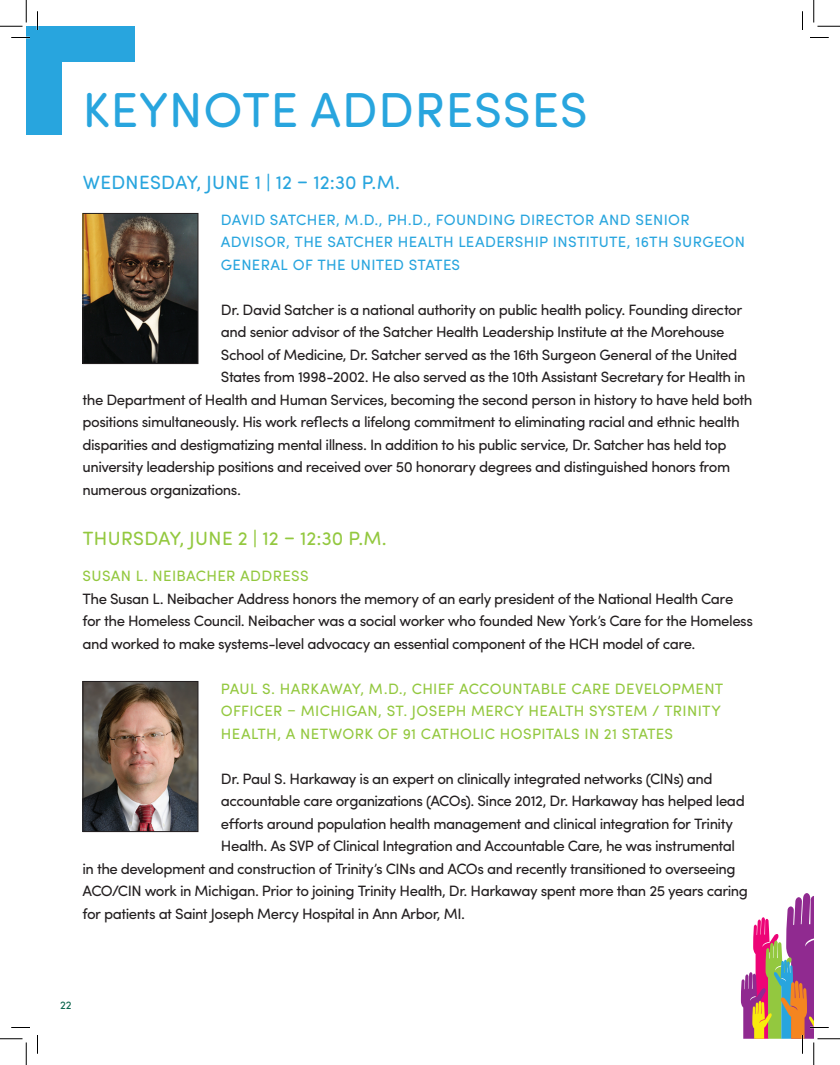
<style>
.page{position:relative;width:840px;height:1065px;background:#fff}
.page>*{position:absolute;margin:0;border:0;box-sizing:border-box;transform-origin:0 0}
.t1{font:49.25px "Sofia Pro Soft";letter-spacing:.02em;color:#28a5de}
.t2{font:19.25px "Sofia Pro Soft";letter-spacing:.02em;color:#28a5de}
.t3{font:19.25px "Sofia Pro Soft";letter-spacing:.02em;color:#93c83f}
.t4{font:15px/22.5px "Sofia Pro";letter-spacing:-.035em;color:#231f20}
.t5{font:15px/22.5px "Sofia Pro";letter-spacing:.02em;color:#93c83f}
.t6{font:15px/22.5px "Sofia Pro";letter-spacing:.02em;color:#28a5de}
.t7{font:11.25px "Sofia Pro Soft";color:#0d664e}
</style>
<div class="page">
<img style="left:85px;top:215px;width:111px;height:147px">
<div style="left:83px;top:213px;width:115px;height:151px;border:1px solid #231f20"></div>
<img style="left:85px;top:683px;width:111px;height:147px">
<div style="left:83px;top:681px;width:115px;height:151px;border:1px solid #231f20"></div>
<div style="left:26px;top:26px;width:109px;height:35px;background:#28a5de"></div>
<div style="left:26px;top:26px;width:35px;height:109px;background:#28a5de"></div>
<svg style="left:11px;top:37px;width:19px;height:1px"></svg>
<svg style="left:810px;top:37px;width:19px;height:1px"></svg>
<svg style="left:11px;top:1027px;width:19px;height:1px"></svg>
<svg style="left:37px;top:11px;width:1px;height:19px"></svg>
<svg style="left:37px;top:1035px;width:1px;height:19px"></svg>
<svg style="left:802px;top:11px;width:1px;height:19px"></svg>
<svg style="left:0;top:0;width:27px;height:27px"></svg>
<svg style="left:0;top:1039px;width:27px;height:26px"></svg>
<svg style="left:814px;top:0;width:26px;height:27px"></svg>
<svg style="left:741px;top:893px;width:99px;height:172px"></svg>
<h1 class="t1" style="left:83px;top:77px;width:506px">KEYNOTE ADDRESSES</h1>
<p class="t2" style="left:83px;top:169px;width:319px">WEDNESDAY, JUNE 1 | 12 – 12:30 P.M.</p>
<p class="t6" style="left:221px;top:207px;width:526px">DAVID SATCHER, M.D., PH.D., FOUNDING DIRECTOR AND SENIOR<br>ADVISOR, THE SATCHER HEALTH LEADERSHIP INSTITUTE, 16TH SURGEON<br>GENERAL OF THE UNITED STATES</p>
<p class="t4" style="left:221px;top:297px;width:523px">Dr. David Satcher is a national authority on public health policy. Founding director</p>
<p class="t4" style="left:221px;top:320px;width:505px">and senior advisor of the Satcher Health Leadership Institute at the Morehouse</p>
<p class="t4" style="left:221px;top:342px;width:518px">School of Medicine, Dr. Satcher served as the 16th Surgeon General of the United</p>
<p class="t4" style="left:221px;top:365px;width:526px">States from 1998-2002. He also served as the 10th Assistant Secretary for Health in</p>
<p class="t4" style="left:83px;top:387px;width:672px">the Department of Health and Human Services, becoming the second person in history to have held both</p>
<p class="t4" style="left:83px;top:410px;width:659px">positions simultaneously. His work reflects a lifelong commitment to eliminating racial and ethnic health</p>
<p class="t4" style="left:83px;top:432px;width:646px">disparities and destigmatizing mental illness. In addition to his public service, Dr. Satcher has held top</p>
<p class="t4" style="left:83px;top:455px;width:649px">university leadership positions and received over 50 honorary degrees and distinguished honors from</p>
<p class="t4" style="left:83px;top:477px;width:160px">numerous organizations.</p>
<p class="t3" style="left:83px;top:525px;width:305px">THURSDAY, JUNE 2 | 12 – 12:30 P.M.</p>
<p class="t5" style="left:83px;top:564px;width:228px">SUSAN L. NEIBACHER ADDRESS</p>
<p class="t4" style="left:83px;top:586px;width:672px">The Susan L. Neibacher Address honors the memory of an early president of the National Health Care for the Homeless Council. Neibacher was a social worker who founded New York’s Care for the Homeless and worked to make systems-level advocacy an essential component of the HCH model of care.</p>
<p class="t5" style="left:221px;top:676px;width:504px">PAUL S. HARKAWAY, M.D., CHIEF ACCOUNTABLE CARE DEVELOPMENT<br>OFFICER – MICHIGAN, ST. JOSEPH MERCY HEALTH SYSTEM / TRINITY<br>HEALTH, A NETWORK OF 91 CATHOLIC HOSPITALS IN 21 STATES</p>
<p class="t4" style="left:221px;top:766px;width:493px">Dr. Paul S. Harkaway is an expert on clinically integrated networks (CINs) and</p>
<p class="t4" style="left:221px;top:789px;width:525px">accountable care organizations (ACOs). Since 2012, Dr. Harkaway has helped lead</p>
<p class="t4" style="left:221px;top:811px;width:514px">efforts around population health management and clinical integration for Trinity</p>
<p class="t4" style="left:221px;top:834px;width:516px">Health. As SVP of Clinical Integration and Accountable Care, he was instrumental</p>
<p class="t4" style="left:83px;top:856px;width:655px">in the development and construction of Trinity’s CINs and ACOs and recently transitioned to overseeing</p>
<p class="t4" style="left:83px;top:879px;width:667px">ACO/CIN work in Michigan. Prior to joining Trinity Health, Dr. Harkaway spent more than 25 years caring</p>
<p class="t4" style="left:83px;top:901px;width:384px">for patients at Saint Joseph Mercy Hospital in Ann Arbor, MI.</p>
<p class="t7" style="left:60px;top:997px;width:13px">22</p>
</div>
